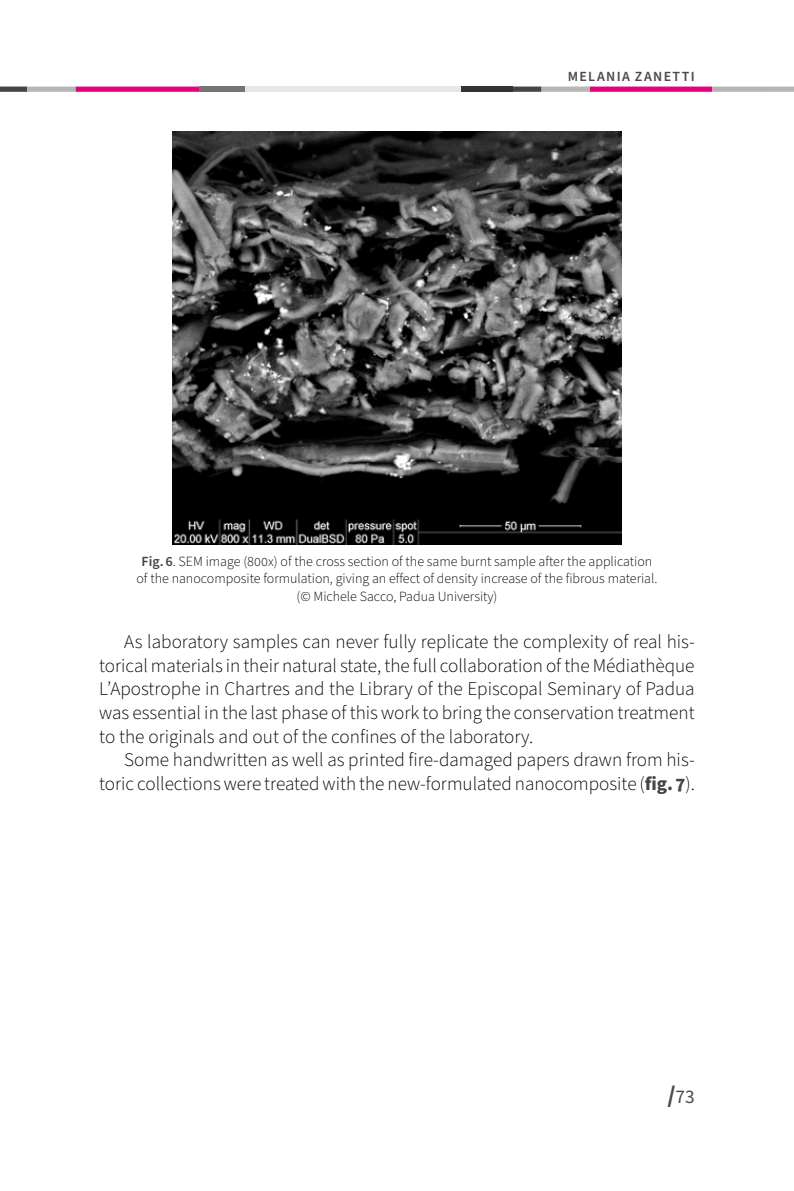
<style>
.page{position:relative;width:794px;height:1191px;background:#fff}
.page>*{position:absolute;margin:0;border:0;box-sizing:border-box;transform-origin:0 0}
.t1{font:300 19.25px/23.6px "Source Sans Pro";color:#000;text-align:justify}
.t2{font:19.25px "Source Sans Pro";color:#4a4a49}
.t3{font:300 14px/17.5px "Source Sans Pro";color:#000;text-align:center}
.t4{font:600 14px "Source Sans Pro";letter-spacing:.1em;color:#4a4a49}
.s1{font-weight:600;color:#444}
.s2{font-weight:700;color:#444}
.s3{font-weight:700;font-size:24.5px}
</style>
<div class="page">
<svg style="left:0;top:87px;width:794px;height:5px;background:#c1538e"></svg>
<div style="left:199px;top:87px;width:46px;height:5px;background:#757474"></div>
<div style="left:245px;top:87px;width:216px;height:5px;background:#e8e7e7"></div>
<div style="left:461px;top:87px;width:52px;height:5px;background:#333332"></div>
<img style="left:173px;top:132px;width:448px;height:413px">
<p class="t4" style="left:568px;top:67px;width:128px">MELANIA ZANETTI</p>
<p class="t3" style="left:136px;top:553px;width:522px"><span class="s1">Fig. 6</span>. SEM image (800x) of the cross section of the same burnt sample after the application of the nanocomposite formulation, giving an effect of density increase of the fibrous material. (© Michele Sacco, Padua University)</p>
<p class="t1" style="left:99px;top:630px;width:597px;text-indent:25px">As laboratory samples can never fully replicate the complexity of real his&shy;torical materials in their natural state, the full collaboration of the Médiathèque L’Apostrophe in Chartres and the Library of the Episcopal Seminary of Padua was essential in the last phase of this work to bring the conservation treatment to the originals and out of the confines of the laboratory.</p>
<p class="t1" style="left:99px;top:748px;width:597px;text-align:right">Some handwritten as well as printed fire-damaged papers drawn from his&shy;toric collections were treated with the new-formulated nanocomposite (<span class="s2">fig. 7</span>).</p>
<p class="t2" style="left:667px;top:1083px;width:29px"><span class="s3">/</span>73</p>
</div>
